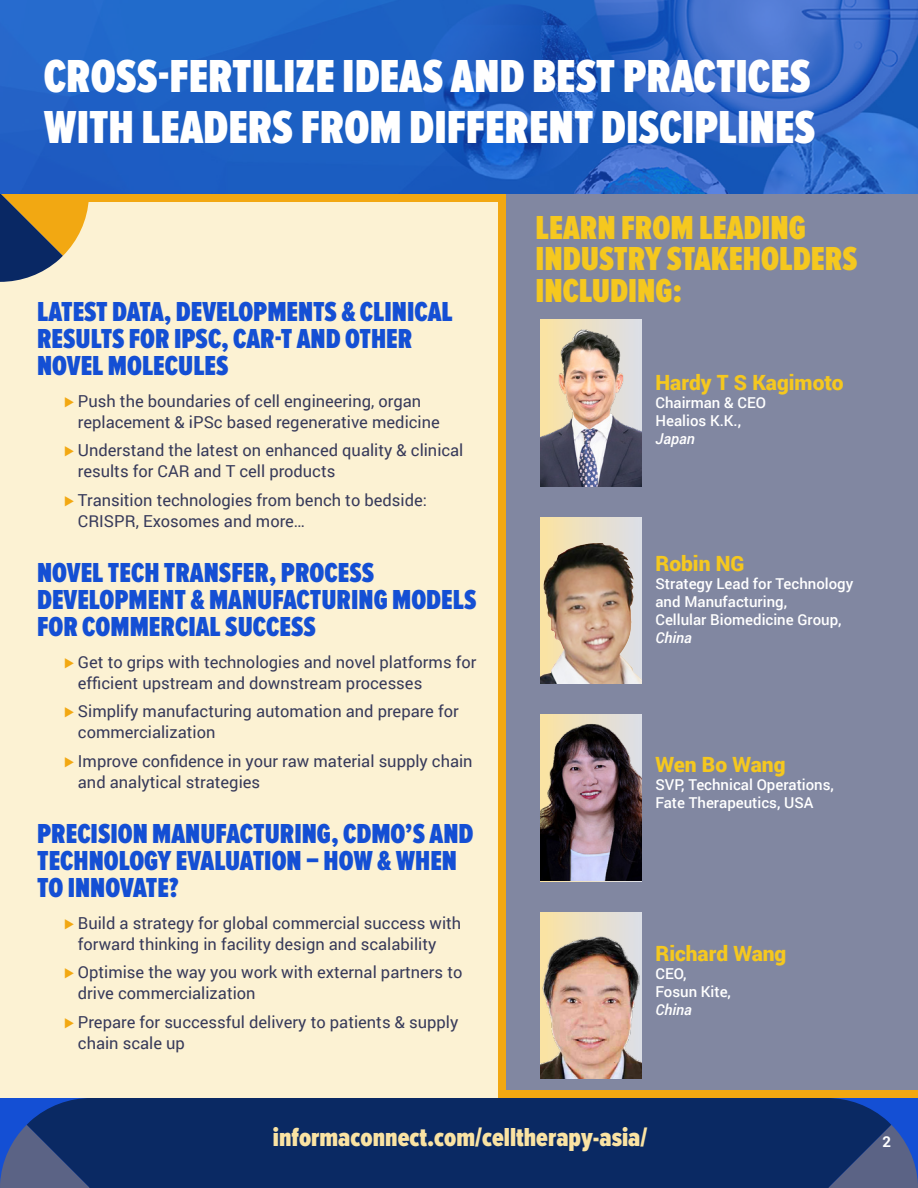
<style>
.page{position:relative;width:918px;height:1188px;background:#fff}
.page>*{position:absolute;margin:0;border:0;box-sizing:border-box;transform-origin:0 0}
.t1{font:900 48px/51px "Proxima Nova Ex Cn";color:#fff}
.t2{font:900 34.5px/31.5px "Proxima Nova Ex Cn";color:#f5c81f}
.sub_head{font:900 28.5px/27px "Proxima Nova Ex Cn";color:#144fd4}
.t3{font:900 27px "Proxima Nova Ex Cn";color:#fae3a3}
.t4{font:900 21px "Roboto";color:#f5c81f}
.mkt_bullets{font:16.5px/21px "Roboto";color:#373a5a}
.t5{font:500 15px/18px "Roboto";color:#fff}
.t6{font:700 15px "Roboto";color:#fff}
.s1{font-family:"Proxima Nova Ex Cn";font-weight:300;color:#f2a812}
.s2{font-style:italic}
</style>
<div class="page">
<div style="left:0;top:1098px;width:918px;height:90px;background:#0a2963"></div>
<svg style="left:0;top:1098px;width:90px;height:90px"></svg>
<svg style="left:828px;top:1098px;width:90px;height:90px"></svg>
<div style="left:495px;top:186px;width:423px;height:912px;background:#8187a1"></div>
<div style="left:0;top:192px;width:501px;height:906px;background:#fcf2d3"></div>
<div style="left:540px;top:912px;width:102px;height:166px;background:linear-gradient(to right,#fbe3a2,#dbdee9)"></div>
<img style="left:540px;top:935px;width:102px;height:143px">
<img style="left:540px;top:320px;width:102px;height:166px">
<img style="left:540px;top:715px;width:102px;height:166px">
<div style="left:540px;top:517px;width:102px;height:167px;background:linear-gradient(to right,#fbe3a2,#dbdee9)"></div>
<img style="left:540px;top:538px;width:102px;height:145px">
<svg style="left:0;top:194px;width:89px;height:88px"></svg>
<svg style="left:0;top:0;width:918px;height:194px;background:#2563c5"></svg>
<div style="left:22px;top:194px;width:479px;height:8px;background:#f2a812"></div>
<div style="left:498px;top:194px;width:8px;height:904px;background:#f2a812"></div>
<div style="left:498px;top:1090px;width:420px;height:8px;background:#f2a812"></div>
<p class="t1" style="left:44px;top:54px;width:773px">CROSS-FERTILIZE IDEAS AND BEST PRACTICES<br>WITH LEADERS FROM DIFFERENT DISCIPLINES</p>
<p class="sub_head" style="left:37px;top:301px;width:417px">LATEST DATA, DEVELOPMENTS &amp; CLINICAL<br>RESULTS FOR IPSC, CAR-T AND OTHER<br>NOVEL MOLECULES</p>
<p class="mkt_bullets" style="left:78px;top:390px;width:363px;text-indent:-14px"><span class="s1">⊲</span> Push the boundaries of cell engineering, organ replacement &amp; iPSc based regenerative medicine</p>
<p class="mkt_bullets" style="left:78px;top:439px;width:387px;text-indent:-14px"><span class="s1">⊲</span> Understand the latest on enhanced quality &amp; clinical results for CAR and T cell products</p>
<p class="mkt_bullets" style="left:78px;top:489px;width:351px;text-indent:-14px"><span class="s1">⊲</span> Transition technologies from bench to bedside:<br>CRISPR, Exosomes and more…</p>
<p class="sub_head" style="left:37px;top:562px;width:441px">NOVEL TECH TRANSFER, PROCESS<br>DEVELOPMENT &amp; MANUFACTURING MODELS<br>FOR COMMERCIAL SUCCESS</p>
<p class="mkt_bullets" style="left:78px;top:651px;width:400px;text-indent:-14px"><span class="s1">⊲</span> Get to grips with technologies and novel platforms for efficient upstream and downstream processes</p>
<p class="mkt_bullets" style="left:78px;top:700px;width:382px;text-indent:-14px"><span class="s1">⊲</span> Simplify manufacturing automation and prepare for commercialization</p>
<p class="mkt_bullets" style="left:78px;top:750px;width:396px;text-indent:-14px"><span class="s1">⊲</span> Improve confidence in your raw material supply chain and analytical strategies</p>
<p class="sub_head" style="left:37px;top:823px;width:438px">PRECISION MANUFACTURING, CDMO’S AND<br>TECHNOLOGY EVALUATION – HOW &amp; WHEN<br>TO INNOVATE?</p>
<p class="mkt_bullets" style="left:78px;top:912px;width:385px;text-indent:-14px"><span class="s1">⊲</span> Build a strategy for global commercial success with forward thinking in facility design and scalability</p>
<p class="mkt_bullets" style="left:78px;top:961px;width:386px;text-indent:-14px"><span class="s1">⊲</span> Optimise the way you work with external partners to drive commercialization</p>
<p class="mkt_bullets" style="left:78px;top:1011px;width:382px;text-indent:-14px"><span class="s1">⊲</span> Prepare for successful delivery to patients &amp; supply chain scale up</p>
<p class="t2" style="left:536px;top:214px;width:324px">LEARN FROM LEADING<br>INDUSTRY STAKEHOLDERS<br>INCLUDING:</p>
<p class="t4" style="left:656px;top:367px;width:190px">Hardy T S Kagimoto</p>
<p class="t5" style="left:656px;top:393px;width:112px">Chairman &amp; CEO<br>Healios K.K.,<br><span class="s2">Japan</span></p>
<p class="t4" style="left:656px;top:549px;width:90px">Robin NG</p>
<p class="t5" style="left:656px;top:574px;width:199px">Strategy Lead for Technology and Manufacturing,<br>Cellular Biomedicine Group,<br><span class="s2">China</span></p>
<p class="t4" style="left:656px;top:750px;width:132px">Wen Bo Wang</p>
<p class="t5" style="left:656px;top:775px;width:180px">SVP, Technical Operations,<br>Fate Therapeutics, USA</p>
<p class="t4" style="left:656px;top:939px;width:132px">Richard Wang</p>
<p class="t5" style="left:656px;top:964px;width:77px">CEO,<br>Fosun Kite,<br><span class="s2">China</span></p>
<p class="t3" style="left:273px;top:1122px;width:376px">informaconnect.com/celltherapy-asia/</p>
<p class="t6" style="left:882px;top:1131px;width:10px">2</p>
</div>
